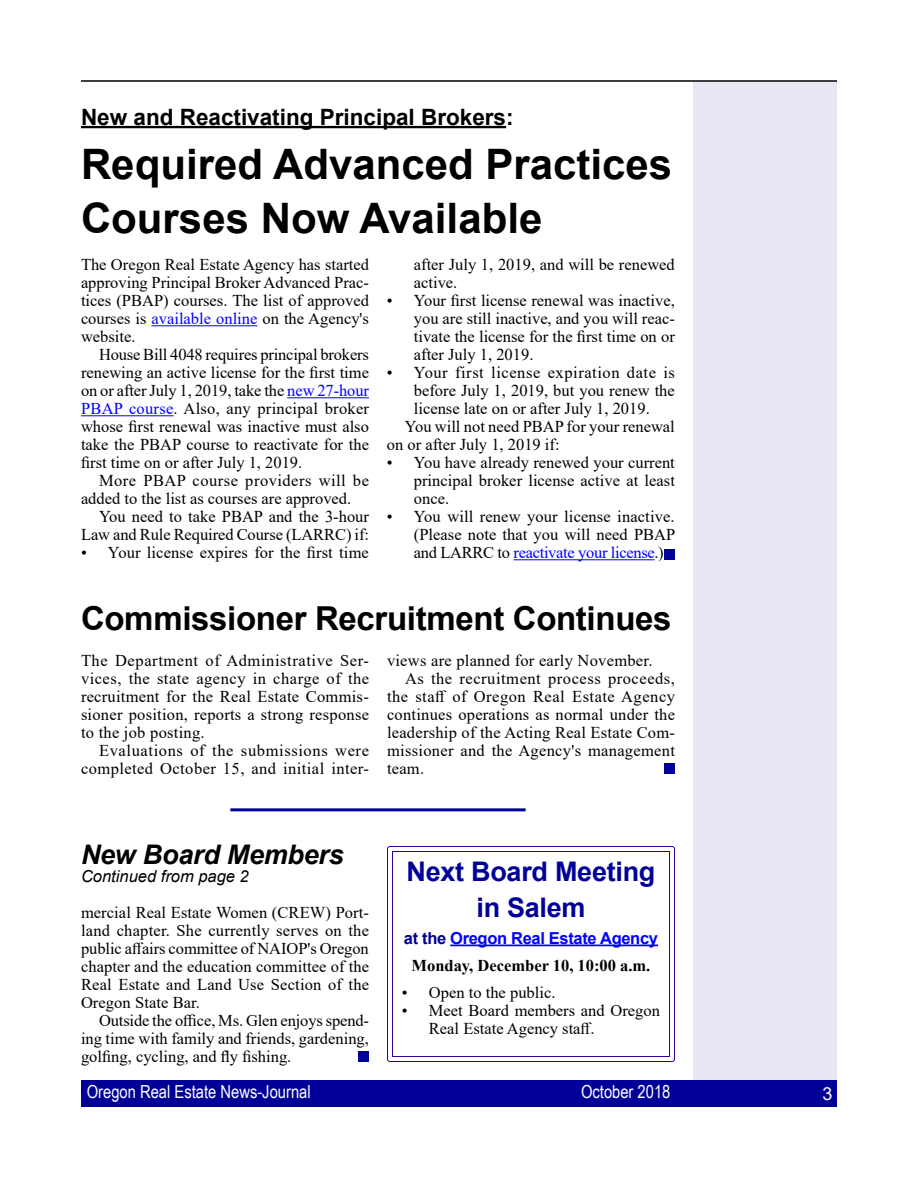
<style>
.page{position:relative;width:918px;height:1188px;background:#fff}
.page>*{position:absolute;margin:0;border:0;box-sizing:border-box;transform-origin:0 0}
.t1{font:700 42px/54px "Arial";color:#000}
.t2{font:700 33px "Arial";letter-spacing:-.01em;color:#000}
.t3{font:700 27px/36px "Arial";letter-spacing:-.01em;color:#009;text-align:center}
.t4{font:italic 700 27px "Arial";letter-spacing:-.01em;color:#000}
.t5{font:700 22.5px "Arial";color:#000}
.t6{font:18px "Arial Narrow";color:#fff}
.t7{font:18px "Arial";color:#fff}
.t8{font:16.5px/18px "Times New Roman";color:#000;text-align:justify}
.t9{font:16.5px/18px "Times New Roman";letter-spacing:.025em;color:#000;text-align:right}
.t10{font:16.5px "Times New Roman";letter-spacing:.03em;color:#000}
.t11{font:16.5px "Times New Roman";letter-spacing:.02em;color:#000}
.t12{font:16.5px "Times New Roman";letter-spacing:.035em;color:#000}
.t13{font:700 16.5px "Arial";letter-spacing:-.02em;color:#00f}
.t14{font:700 16.5px "Times New Roman";color:#000}
.t15{font:italic 16.5px "Arial";color:#000}
.s1{color:#00f}
.s2{color:#009}
</style>
<div class="page">
<div style="left:693px;top:81px;width:144px;height:1026px;background:#e6e6f5"></div>
<div style="left:81px;top:1080px;width:756px;height:27px;background:#009"></div>
<hr style="left:81px;top:80px;width:756px;height:2px;background:#000">
<div style="left:665px;top:764px;width:10px;height:10px;background:#009"></div>
<div style="left:359px;top:1052px;width:10px;height:10px;background:#009"></div>
<hr style="left:450px;top:945px;width:208px;height:1px;background:#00f">
<div style="left:387px;top:846px;width:288px;height:216px;border:1px solid #309;border-radius:2px"></div>
<div style="left:392px;top:851px;width:278px;height:206px;border:1px solid #309"></div>
<hr style="left:81px;top:126px;width:425px;height:2px;background:#000">
<hr style="left:152px;top:325px;width:105px;height:1px;background:#00f">
<hr style="left:287px;top:397px;width:82px;height:1px;background:#00f">
<hr style="left:81px;top:415px;width:93px;height:1px;background:#00f">
<hr style="left:514px;top:559px;width:140px;height:1px;background:#00f">
<div style="left:665px;top:549px;width:10px;height:10px;background:#009"></div>
<hr style="left:230px;top:808px;width:296px;height:3px;background:#009">
<h3 class="t5" style="left:81px;top:101px;width:434px">New and Reactivating Principal Brokers:</h3>
<h1 class="t1" style="left:81px;top:137px;width:593px">Required Advanced Practices<br>Courses Now Available</h1>
<p class="t8" style="left:81px;top:255px;width:290px">The Oregon Real Estate Agency has started approving Principal Broker Advanced Prac&shy;tices (PBAP) courses. The list of approved courses is <span class="s1">available online</span> on the Agency's website.</p>
<p class="t8" style="left:81px;top:345px;width:290px;text-indent:18px">House Bill 4048 requires principal brokers renewing an active license for the first time on or after July 1, 2019, take the <span class="s1">new 27-hour PBAP course</span>. Also, any principal broker whose first renewal was inactive must also take the PBAP course to reactivate for the first time on or after July 1, 2019.</p>
<p class="t8" style="left:81px;top:471px;width:290px;text-indent:18px">More PBAP course providers will be added to the list as courses are approved.</p>
<p class="t8" style="left:81px;top:507px;width:290px;text-align:right">You need to take PBAP and the 3-hour<br>Law and Rule Required Course (LARRC) if:</p>
<p class="t8" style="left:81px;top:543px;width:289px">• Your license expires for the first time</p>
<p class="t8" style="left:414px;top:255px;width:262px">after July 1, 2019, and will be renewed active.</p>
<p class="t8" style="left:414px;top:291px;width:263px;text-indent:-27px">• Your first license renewal was inactive, you are still inactive, and you will reac&shy;tivate the license for the first time on or after July 1, 2019.</p>
<p class="t12" style="left:387px;top:361px;width:290px">• Your first license expiration date is</p>
<p class="t8" style="left:414px;top:381px;width:263px">before July 1, 2019, but you renew the</p>
<p class="t8" style="left:414px;top:399px;width:237px">license late on or after July 1, 2019.</p>
<p class="t8" style="left:405px;top:417px;width:272px">You will not need PBAP for your renewal</p>
<p class="t8" style="left:387px;top:435px;width:174px">on or after July 1, 2019 if:</p>
<p class="t8" style="left:414px;top:453px;width:263px;text-indent:-27px">• You have already renewed your current principal broker license active at least once.</p>
<p class="t8" style="left:414px;top:507px;width:263px;text-indent:-27px">• You will renew your license inactive. (Please note that you will need PBAP and LARRC to <span class="s1">reactivate your license</span>.)</p>
<h2 class="t2" style="left:81px;top:595px;width:592px">Commissioner Recruitment Continues</h2>
<p class="t8" style="left:81px;top:651px;width:290px">The Department of Administrative Ser&shy;vices, the state agency in charge of the recruitment for the Real Estate Commis&shy;sioner position, reports a strong response to the job posting.</p>
<p class="t9" style="left:81px;top:741px;width:290px">Evaluations of the submissions were completed October 15, and initial inter-</p>
<p class="t8" style="left:387px;top:651px;width:267px">views are planned for early November.</p>
<p class="t10" style="left:405px;top:667px;width:272px">As the recruitment process proceeds,</p>
<p class="t10" style="left:387px;top:685px;width:290px">the staff of Oregon Real Estate Agency</p>
<p class="t8" style="left:387px;top:705px;width:290px">continues operations as normal under the</p>
<p class="t8" style="left:387px;top:723px;width:290px">leadership of the Acting Real Estate Com-</p>
<p class="t11" style="left:387px;top:739px;width:290px">missioner and the Agency's management</p>
<p class="t8" style="left:387px;top:759px;width:39px">team.</p>
<h3 class="t4" style="left:81px;top:837px;width:264px">New Board Members</h3>
<p class="t15" style="left:81px;top:866px;width:169px">Continued from page 2</p>
<p class="t8" style="left:81px;top:903px;width:290px">mercial Real Estate Women (CREW) Port&shy;land chapter. She currently serves on the public affairs committee of NAIOP's Oregon chapter and the education committee of the Real Estate and Land Use Section of the Oregon State Bar.</p>
<p class="t8" style="left:81px;top:1011px;width:290px;text-indent:18px">Outside the office, Ms. Glen enjoys spend&shy;ing time with family and friends, gardening, golfing, cycling, and fly fishing.</p>
<h3 class="t3" style="left:407px;top:853px;width:250px">Next Board Meeting in Salem</h3>
<p class="t13" style="left:404px;top:926px;width:256px"><span class="s2">at the</span> Oregon Real Estate Agency</p>
<p class="t14" style="left:412px;top:953px;width:240px">Monday, December 10, 10:00 a.m.</p>
<p class="t8" style="left:402px;top:983px;width:155px">• Open to the public.</p>
<p class="t8" style="left:429px;top:1001px;width:232px;text-indent:-27px">• Meet Board members and Oregon<br>Real Estate Agency staff.</p>
<p class="t6" style="left:87px;top:1078px;width:225px">Oregon Real Estate News-Journal</p>
<p class="t6" style="left:581px;top:1078px;width:91px">October 2018</p>
<p class="t7" style="left:822px;top:1081px;width:12px">3</p>
</div>
